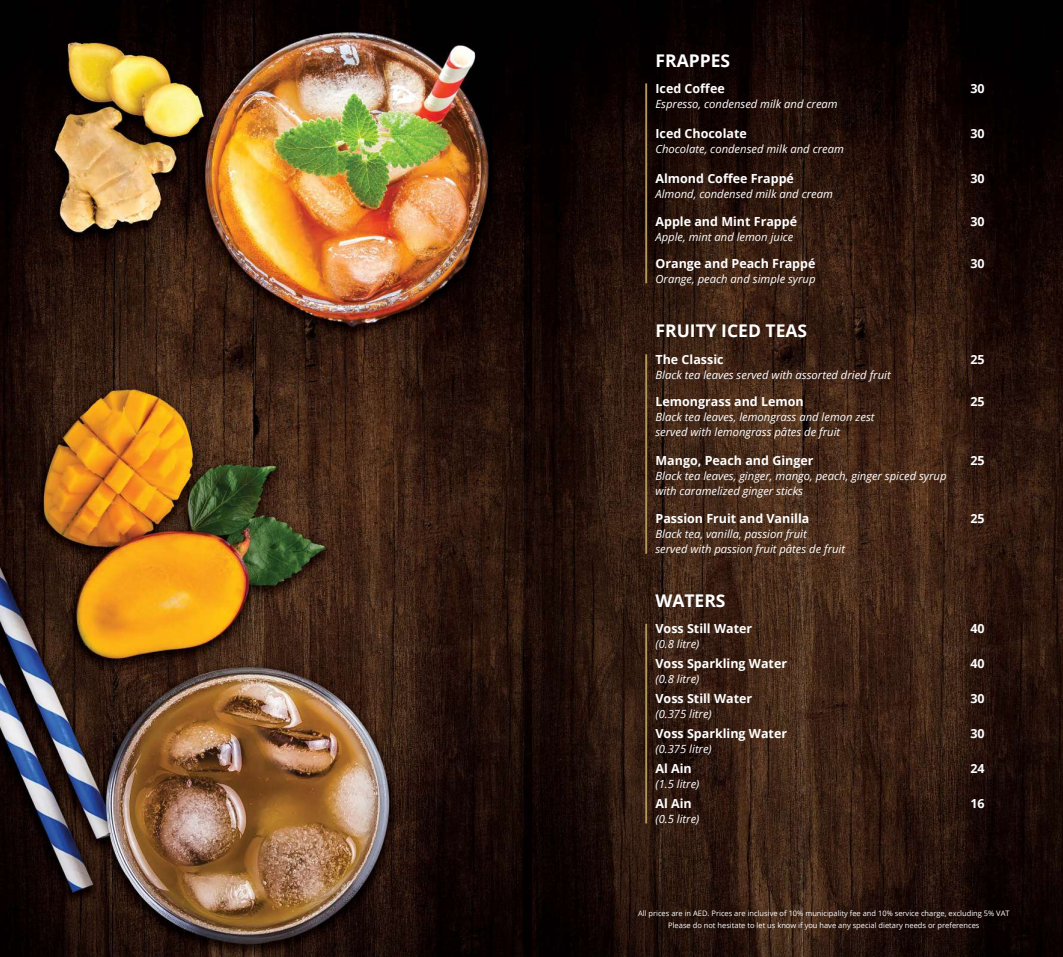
<style>
.page{position:relative;width:1063px;height:957px;background:#fff}
.page>*{position:absolute;margin:0;border:0;box-sizing:border-box;transform-origin:0 0}
.t1{font:700 17.5px "Open Sans";color:#fff}
.t2{font:700 12.5px "Open Sans";color:#fff}
.t3{font:italic 11.25px/15px "Open Sans";color:#fff}
.t4{font:7.5px/11.5px "Open Sans";color:#fff;text-align:center}
</style>
<div class="page">
<img style="left:0;top:0;width:1063px;height:957px">
<hr style="left:645px;top:354px;width:2px;height:200px;background:#b4975a">
<hr style="left:645px;top:624px;width:2px;height:199px;background:#b4975a">
<hr style="left:645px;top:83px;width:2px;height:200px;background:#b4975a">
<h1 class="t1" style="left:656px;top:48px;width:76px">FRAPPES</h1>
<p class="t2" style="left:656px;top:80px;width:71px">Iced Coffee</p>
<p class="t2" style="left:971px;top:80px;width:16px">30</p>
<p class="t3" style="left:656px;top:96px;width:184px">Espresso, condensed milk and cream</p>
<p class="t2" style="left:656px;top:125px;width:93px">Iced Chocolate</p>
<p class="t2" style="left:971px;top:125px;width:16px">30</p>
<p class="t3" style="left:656px;top:141px;width:190px">Chocolate, condensed milk and cream</p>
<p class="t2" style="left:656px;top:170px;width:140px">Almond Coffee Frappé</p>
<p class="t2" style="left:971px;top:170px;width:16px">30</p>
<p class="t3" style="left:656px;top:186px;width:179px">Almond, condensed milk and cream</p>
<p class="t2" style="left:656px;top:212px;width:143px">Apple and Mint Frappé</p>
<p class="t2" style="left:971px;top:212px;width:16px">30</p>
<p class="t3" style="left:656px;top:229px;width:140px">Apple, mint and lemon juice</p>
<p class="t2" style="left:656px;top:255px;width:161px">Orange and Peach Frappé</p>
<p class="t2" style="left:971px;top:255px;width:16px">30</p>
<p class="t3" style="left:656px;top:271px;width:162px">Orange, peach and simple syrup</p>
<h1 class="t1" style="left:656px;top:318px;width:153px">FRUITY ICED TEAS</h1>
<p class="t2" style="left:656px;top:350px;width:70px">The Classic</p>
<p class="t2" style="left:971px;top:350px;width:16px">25</p>
<p class="t3" style="left:656px;top:367px;width:237px">Black tea leaves served with assorted dried fruit</p>
<p class="t2" style="left:656px;top:393px;width:150px">Lemongrass and Lemon</p>
<p class="t2" style="left:971px;top:393px;width:16px">25</p>
<p class="t3" style="left:656px;top:409px;width:221px">Black tea leaves, lemongrass and lemon zest served with lemongrass pâtes de fruit</p>
<p class="t2" style="left:656px;top:451px;width:160px">Mango, Peach and Ginger</p>
<p class="t2" style="left:971px;top:451px;width:16px">25</p>
<p class="t3" style="left:656px;top:468px;width:293px">Black tea leaves, ginger, mango, peach, ginger spiced syrup with caramelized ginger sticks</p>
<p class="t2" style="left:656px;top:509px;width:155px">Passion Fruit and Vanilla</p>
<p class="t2" style="left:971px;top:509px;width:16px">25</p>
<p class="t3" style="left:656px;top:526px;width:191px">Black tea, vanilla, passion fruit<br>served with passion fruit pâtes de fruit</p>
<h1 class="t1" style="left:656px;top:589px;width:72px">WATERS</h1>
<p class="t2" style="left:656px;top:619px;width:98px">Voss Still Water</p>
<p class="t2" style="left:971px;top:619px;width:16px">40</p>
<p class="t3" style="left:656px;top:636px;width:45px">(0.8 litre)</p>
<p class="t2" style="left:656px;top:654px;width:133px">Voss Sparkling Water</p>
<p class="t2" style="left:971px;top:654px;width:16px">40</p>
<p class="t3" style="left:656px;top:671px;width:45px">(0.8 litre)</p>
<p class="t2" style="left:656px;top:689px;width:98px">Voss Still Water</p>
<p class="t2" style="left:971px;top:689px;width:16px">30</p>
<p class="t3" style="left:656px;top:706px;width:58px">(0.375 litre)</p>
<p class="t2" style="left:656px;top:724px;width:133px">Voss Sparkling Water</p>
<p class="t2" style="left:971px;top:724px;width:16px">30</p>
<p class="t3" style="left:656px;top:741px;width:58px">(0.375 litre)</p>
<p class="t2" style="left:656px;top:759px;width:38px">Al Ain</p>
<p class="t2" style="left:971px;top:759px;width:16px">24</p>
<p class="t3" style="left:656px;top:776px;width:45px">(1.5 litre)</p>
<p class="t2" style="left:656px;top:795px;width:38px">Al Ain</p>
<p class="t2" style="left:971px;top:795px;width:16px">16</p>
<p class="t3" style="left:656px;top:811px;width:45px">(0.5 litre)</p>
<p class="t4" style="left:638px;top:908px;width:373px">All prices are in AED. Prices are inclusive of 10% municipality fee and 10% service charge, excluding 5% VAT<br>Please do not hesitate to let us know if you have any special dietary needs or preferences</p>
</div>
